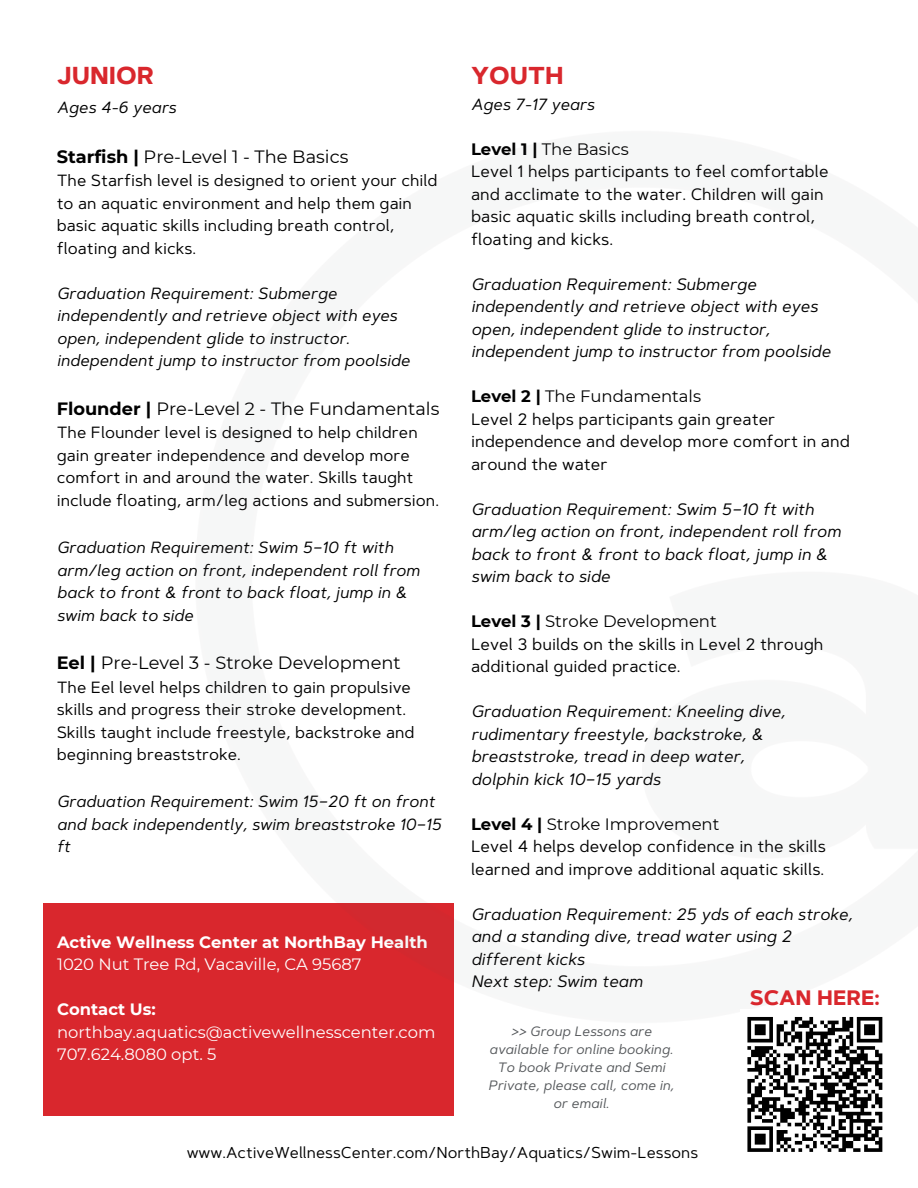
<style>
.page{position:relative;width:918px;height:1188px;background:#fff}
.page>*{position:absolute;margin:0;border:0;box-sizing:border-box;transform-origin:0 0}
.t1{font:700 24.45px "Artegra Sans";color:#d9272d}
.t2{font:700 20.85px "Artegra Sans";color:#d9272d}
.t3{font:17.85px "Montserrat";color:#000}
.t4{font:italic 16.5px/22.5px "Artegra Sans";color:#000}
.t5{font:16.5px/22.5px "Artegra Sans";color:#000}
.t6{font:16.35px/22.5px "Montserrat";color:#fff}
.t7{font:700 16.35px/22.5px "Montserrat";color:#fff}
.t8{font:16.2px/22.5px "Artegra Sans";color:#000}
.t9{font:italic 16.2px/22.5px "Artegra Sans";color:#000}
.t10{font:15.75px "Artegra Sans";color:#000}
.t11{font:italic 13.5px/18px "Artegra Sans";color:#54575a;text-align:center}
.s1{font-weight:700}
.s2{font-weight:400}
.s3{font-family:"Montserrat";font-weight:700}
.s4{font-family:"Montserrat"}
</style>
<div class="page">
<div style="left:43px;top:903px;width:411px;height:213px;background:#d9272d"></div>
<svg style="left:747px;top:1017px;width:136px;height:135px"></svg>
<h2 class="t1" style="left:57px;top:60px;width:99px">JUNIOR</h2>
<h2 class="t9" style="left:57px;top:96px;width:121px">Ages 4-6 years</h2>
<h2 class="t3" style="left:57px;top:145px;width:293px"><span class="s1">Starfish |</span> Pre-Level 1 - The Basics</h2>
<h2 class="t8" style="left:57px;top:169px;width:382px">The Starfish level is designed to orient your child to an aquatic environment and help them gain basic aquatic skills including breath control, floating and kicks.</h2>
<h2 class="t9" style="left:57px;top:282px;width:355px">Graduation Requirement: Submerge independently and retrieve object with eyes open, independent glide to instructor. independent jump to instructor from poolside</h2>
<h2 class="t3" style="left:57px;top:397px;width:384px"><span class="s1">Flounder |</span> Pre-Level 2 - The Fundamentals</h2>
<h2 class="t8" style="left:57px;top:421px;width:384px">The Flounder level is designed to help children gain greater independence and develop more comfort in and around the water. Skills taught include floating, arm/leg actions and submersion.</h2>
<h2 class="t9" style="left:57px;top:536px;width:365px">Graduation Requirement: Swim 5–10 ft with arm/leg action on front, independent roll from back to front &amp; front to back float, jump in &amp; swim back to side</h2>
<h2 class="t3" style="left:57px;top:652px;width:345px"><span class="s1">Eel |</span> Pre-Level 3 - Stroke Development</h2>
<h2 class="t8" style="left:57px;top:676px;width:359px">The Eel level helps children to gain propulsive skills and progress their stroke development.<br>Skills taught include freestyle, backstroke and beginning breaststroke.</h2>
<h2 class="t9" style="left:57px;top:790px;width:386px">Graduation Requirement: Swim 15–20 ft on front and back independently, swim breaststroke 10–15 ft</h2>
<p class="t7" style="left:57px;top:931px;width:372px">Active Wellness Center at NorthBay Health<br><span class="s2">1020 Nut Tree Rd, Vacaville, CA 95687</span></p>
<h1 class="t6" style="left:57px;top:998px;width:380px"><span class="s1">Contact Us: </span>northbay.aquatics@activewellnesscenter.com<br>707.624.8080 opt. 5</h1>
<h2 class="t1" style="left:471px;top:60px;width:94px">YOUTH</h2>
<h2 class="t9" style="left:471px;top:93px;width:125px">Ages 7-17 years</h2>
<h2 class="t5" style="left:471px;top:138px;width:359px"><span class="s3">Level 1 |</span> <span class="s4">The Basics<br></span>Level 1 helps participants to feel comfortable and acclimate to the water. Children will gain basic aquatic skills including breath control, floating and kicks.</h2>
<h2 class="t4" style="left:471px;top:273px;width:361px">Graduation Requirement: Submerge independently and retrieve object with eyes open, independent glide to instructor, independent jump to instructor from poolside</h2>
<h2 class="t5" style="left:471px;top:385px;width:380px"><span class="s3">Level 2 |</span> <span class="s4">The Fundamentals<br></span>Level 2 helps participants gain greater independence and develop more comfort in and around the water</h2>
<h2 class="t4" style="left:471px;top:498px;width:371px">Graduation Requirement: Swim 5–10 ft with arm/leg action on front, independent roll from back to front &amp; front to back float, jump in &amp; swim back to side</h2>
<h2 class="t5" style="left:471px;top:610px;width:354px"><span class="s3">Level 3 |</span> <span class="s4">Stroke Development<br></span>Level 3 builds on the skills in Level 2 through additional guided practice.</h2>
<h2 class="t4" style="left:471px;top:700px;width:316px">Graduation Requirement: Kneeling dive, rudimentary freestyle, backstroke, &amp; breaststroke, tread in deep water, dolphin kick 10–15 yards</h2>
<h2 class="t5" style="left:471px;top:813px;width:356px"><span class="s3">Level 4 |</span> <span class="s4">Stroke Improvement<br></span>Level 4 helps develop confidence in the skills learned and improve additional aquatic skills.</h2>
<h2 class="t4" style="left:471px;top:903px;width:383px">Graduation Requirement: 25 yds of each stroke, and a standing dive, tread water using 2 different kicks<br>Next step: Swim team</h2>
<h2 class="t2" style="left:750px;top:984px;width:132px">SCAN HERE:</h2>
<p class="t11" style="left:489px;top:1023px;width:185px">&gt;&gt; Group Lessons are available for online booking.</p>
<p class="t11" style="left:488px;top:1059px;width:187px">To book Private and Semi<br>Private, please call, come in, or email.</p>
<h2 class="t10" style="left:187px;top:1142px;width:513px">www.ActiveWellnessCenter.com/NorthBay/Aquatics/Swim-Lessons</h2>
</div>
